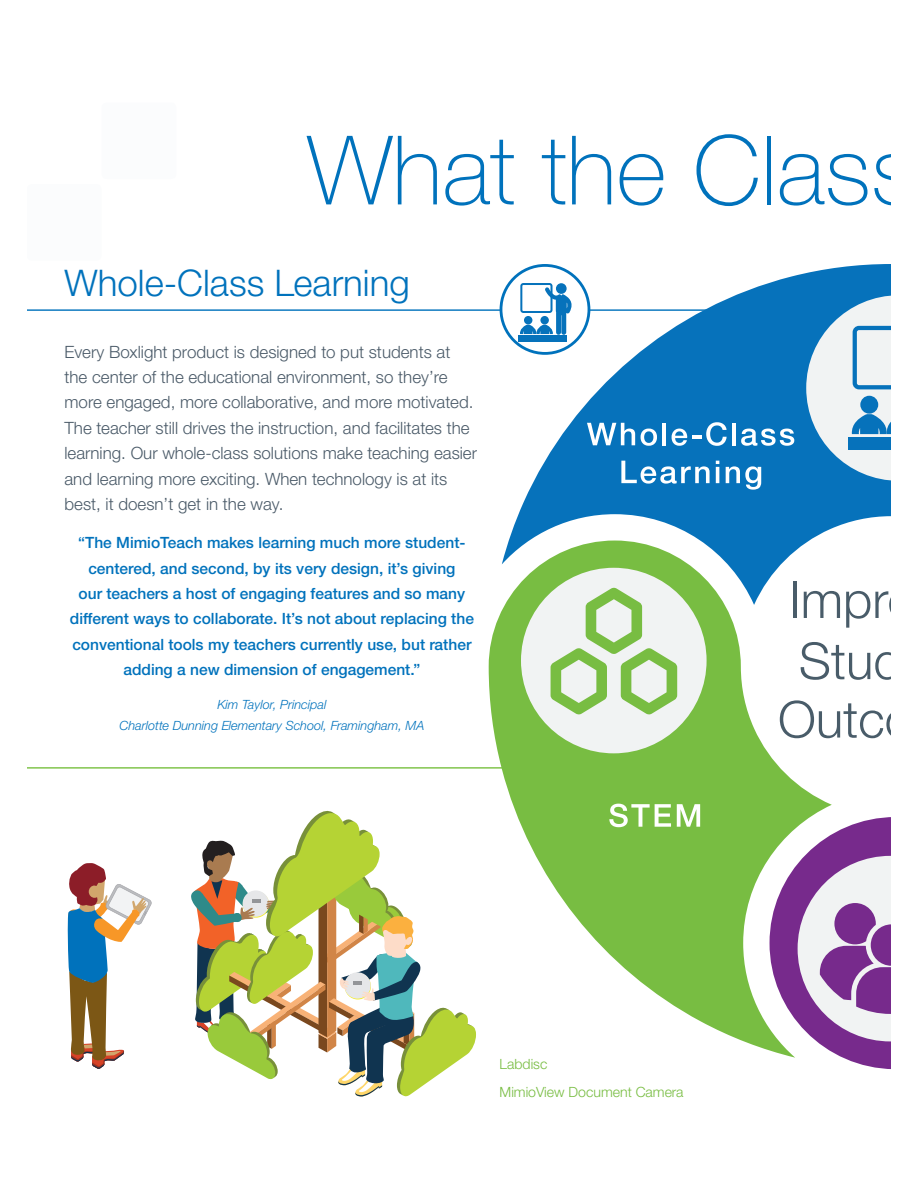
<style>
.page{position:relative;width:918px;height:1188px;background:#fff}
.page>*{position:absolute;margin:0;border:0;box-sizing:border-box;transform-origin:0 0}
.t1{font:100 96px "Helvetica Neue LTW1 G";color:#0072bc}
.t2{font:300 36.75px "Helvetica Neue LTW1 G";color:#0072bc}
.t3{font:300 16.95px/25.3px "Helvetica Neue LTW1 G";color:#4a5a68}
.t4{font:500 15.6px/25.3px "Helvetica Neue LTW1 G";color:#0072bc;text-align:center}
.t5{font:300 14.1px/27.6px "Helvetica Neue LTW1 G";color:#78bd42}
.t6{font:italic 300 12.75px/21.1px "Helvetica Neue LTW1 G";color:#0072bc;text-align:center}
</style>
<div class="page">
<hr style="left:27px;top:767px;width:511px;height:2px;background:#79c142">
<hr style="left:27px;top:309px;width:834px;height:2px;background:#0072bc">
<svg style="left:489px;top:605px;width:315px;height:446px;fill:#78bd42"></svg>
<svg style="left:502px;top:264px;width:389px;height:341px;fill:#0672bb"></svg>
<div style="left:521px;top:568px;width:186px;height:185px;background:#f1f3f3;border-radius:50%"></div>
<svg style="left:587px;top:423px;width:48px;height:22px"></svg>
<svg style="left:641px;top:429px;width:16px;height:17px"></svg>
<hr style="left:662px;top:423px;width:4px;height:22px;background:#fff">
<svg style="left:672px;top:422px;width:55px;height:24px"></svg>
<hr style="left:732px;top:423px;width:4px;height:22px;background:#fff">
<svg style="left:741px;top:429px;width:53px;height:17px"></svg>
<svg style="left:621px;top:461px;width:89px;height:23px"></svg>
<hr style="left:716px;top:467px;width:3px;height:16px;background:#fff">
<svg style="left:726px;top:466px;width:35px;height:24px"></svg>
<svg style="left:609px;top:804px;width:62px;height:23px"></svg>
<svg style="left:677px;top:804px;width:23px;height:23px"></svg>
<hr style="left:793px;top:582px;width:4px;height:36px;background:#495c69">
<svg style="left:804px;top:591px;width:36px;height:27px"></svg>
<svg style="left:846px;top:591px;width:45px;height:37px"></svg>
<svg style="left:801px;top:642px;width:90px;height:38px"></svg>
<svg style="left:806px;top:295px;width:85px;height:186px"></svg>
<div style="left:848px;top:437px;width:43px;height:13px;background:#0672bb"></div>
<svg style="left:551px;top:588px;width:126px;height:127px"></svg>
<svg style="left:770px;top:700px;width:121px;height:369px"></svg>
<svg style="left:67px;top:863px;width:85px;height:206px"></svg>
<svg style="left:191px;top:810px;width:285px;height:287px"></svg>
<h1 class="t1" style="left:307px;top:113px;width:611px">What the Class</h1>
<h2 class="t2" style="left:64px;top:260px;width:347px">Whole-Class Learning</h2>
<p class="t3" style="left:64px;top:339px;width:414px">Every Boxlight product is designed to put students at the center of the educational environment, so they’re more engaged, more collaborative, and more motivated.<br>The teacher still drives the instruction, and facilitates the learning. Our whole-class solutions make teaching easier and learning more exciting. When technology is at its best, it doesn’t get in the way.</p>
<p class="t4" style="left:70px;top:530px;width:406px">“The MimioTeach makes learning much more student&shy;centered, and second, by its very design, it’s giving<br>our teachers a host of engaging features and so many different ways to collaborate. It’s not about replacing the conventional tools my teachers currently use, but rather adding a new dimension of engagement.”</p>
<p class="t6" style="left:119px;top:694px;width:306px">Kim Taylor, Principal<br>Charlotte Dunning Elementary School, Framingham, MA</p>
<p class="t5" style="left:500px;top:1050px;width:185px">Labdisc<br>MimioView Document Camera</p>
</div>
